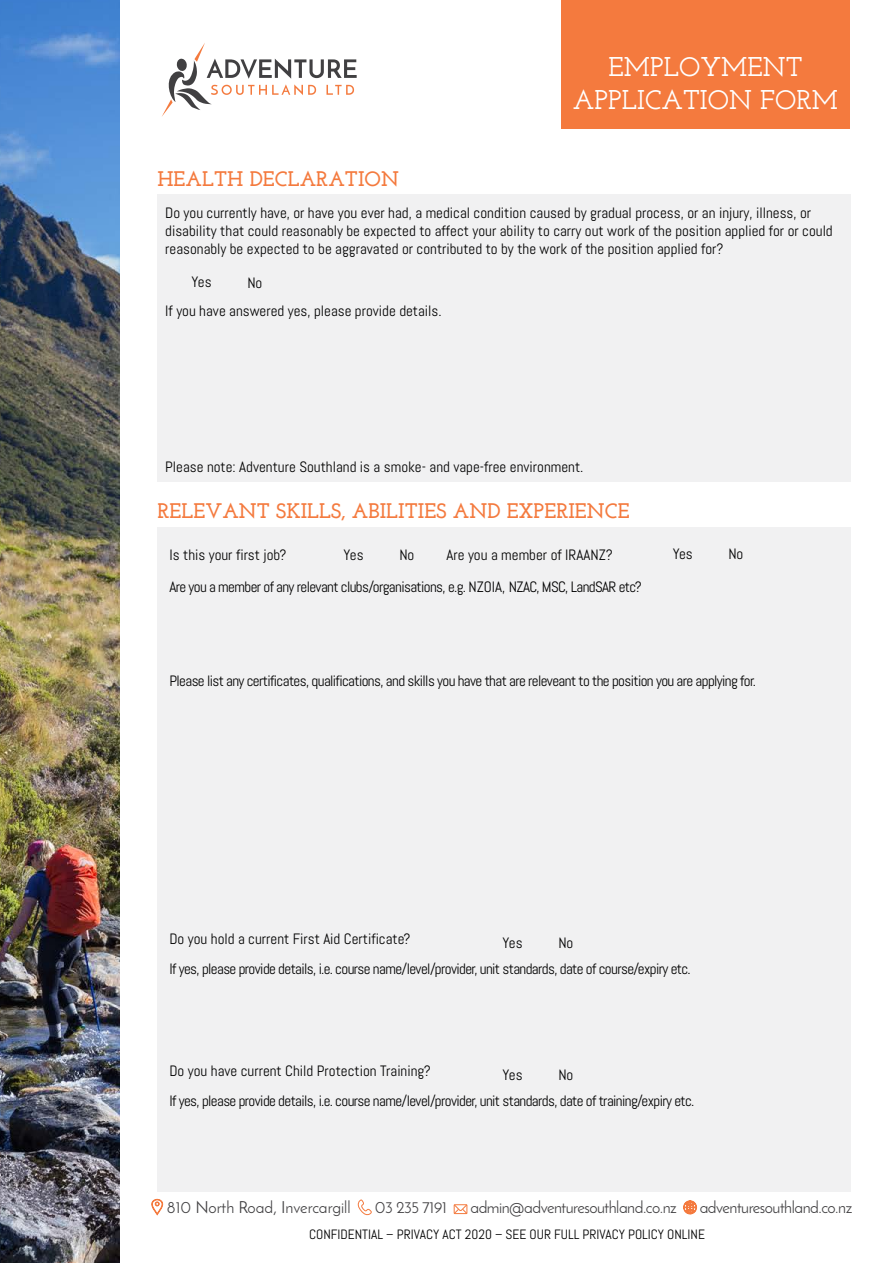
<style>
.page{position:relative;width:893px;height:1263px;background:#fff}
.page>*{position:absolute;margin:0;border:0;box-sizing:border-box;transform-origin:0 0}
.t1{font:600 27px/32.4px "Josefin Slab";color:#fff;text-align:center}
.t2{font:700 21px "Josefin Slab";color:#f47a3e}
.t3{font:16.5px "Josefin Sans";letter-spacing:-.03em;color:#414042}
.t4{font:16.5px "Josefin Sans";color:#414042}
.t5{font:15px/18px "Abel";color:#000}
.t6{font:15px "Abel";letter-spacing:-.04em;color:#000}
.t7{font:13.5px "Abel";color:#000}
</style>
<div class="page">
<div style="left:561px;top:0;width:289px;height:129px;background:#f47a3e"></div>
<svg style="left:162px;top:43px;width:195px;height:74px"></svg>
<svg style="left:151px;top:1199px;width:12px;height:16px"></svg>
<svg style="left:357px;top:1199px;width:15px;height:17px"></svg>
<svg style="left:453px;top:1204px;width:15px;height:11px"></svg>
<svg style="left:683px;top:1200px;width:14px;height:14px"></svg>
<img style="left:0;top:0;width:119px;height:1263px">
<div style="left:157px;top:194px;width:693px;height:288px;background:#f1f1f2"></div>
<div style="left:157px;top:527px;width:693px;height:665px;background:#f1f1f2"></div>
<h2 class="t2" style="left:157px;top:166px;width:243px">HEALTH DECLARATION</h2>
<h1 class="t1" style="left:573px;top:51px;width:267px">EMPLOYMENT<br>APPLICATION FORM</h1>
<p class="t5" style="left:165px;top:203px;width:669px">Do you currently have, or have you ever had, a medical condition caused by gradual process, or an injury, illness, or disability that could reasonably be expected to affect your ability to carry out work of the position applied for or could reasonably be expected to be aggravated or contributed to by the work of the position applied for?</p>
<p class="t5" style="left:192px;top:273px;width:22px">Yes</p>
<p class="t5" style="left:247px;top:273px;width:16px">No</p>
<p class="t5" style="left:165px;top:302px;width:278px">If you have answered yes, please provide details.</p>
<p class="t5" style="left:165px;top:457px;width:420px">Please note: Adventure Southland is a smoke- and vape-free environment.</p>
<h2 class="t2" style="left:157px;top:499px;width:474px">RELEVANT SKILLS, ABILITIES AND EXPERIENCE</h2>
<p class="t5" style="left:169px;top:546px;width:118px">Is this your first job?</p>
<p class="t5" style="left:344px;top:546px;width:22px">Yes</p>
<p class="t5" style="left:399px;top:546px;width:16px">No</p>
<p class="t5" style="left:673px;top:545px;width:22px">Yes</p>
<p class="t5" style="left:728px;top:545px;width:16px">No</p>
<p class="t5" style="left:446px;top:546px;width:168px">Are you a member of IRAANZ?</p>
<p class="t6" style="left:169px;top:577px;width:474px">Are you a member of any relevant clubs/organisations, e.g. NZOIA, NZAC, MSC, LandSAR etc?</p>
<p class="t6" style="left:169px;top:672px;width:588px">Please list any certificates, qualifications, and skills you have that are releveant to the position you are applying for.</p>
<p class="t5" style="left:169px;top:930px;width:243px">Do you hold a current First Aid Certificate?</p>
<p class="t5" style="left:503px;top:934px;width:22px">Yes</p>
<p class="t5" style="left:558px;top:934px;width:16px">No</p>
<p class="t6" style="left:169px;top:959px;width:523px">If yes, please provide details, i.e. course name/level/provider, unit standards, date of course/expiry etc.</p>
<p class="t5" style="left:169px;top:1062px;width:263px">Do you have current Child Protection Training?</p>
<p class="t5" style="left:503px;top:1066px;width:22px">Yes</p>
<p class="t5" style="left:558px;top:1066px;width:16px">No</p>
<p class="t6" style="left:169px;top:1091px;width:526px">If yes, please provide details, i.e. course name/level/provider, unit standards, date of training/expiry etc.</p>
<p class="t4" style="left:167px;top:1197px;width:185px">810 North Road, Invercargill</p>
<p class="t3" style="left:375px;top:1197px;width:74px">03 235 7191</p>
<p class="t3" style="left:470px;top:1197px;width:208px">admin@adventuresouthland.co.nz</p>
<p class="t3" style="left:700px;top:1197px;width:154px">adventuresouthland.co.nz</p>
<p class="t7" style="left:309px;top:1225px;width:397px">CONFIDENTIAL – PRIVACY ACT 2020 – SEE OUR FULL PRIVACY POLICY ONLINE</p>
</div>
